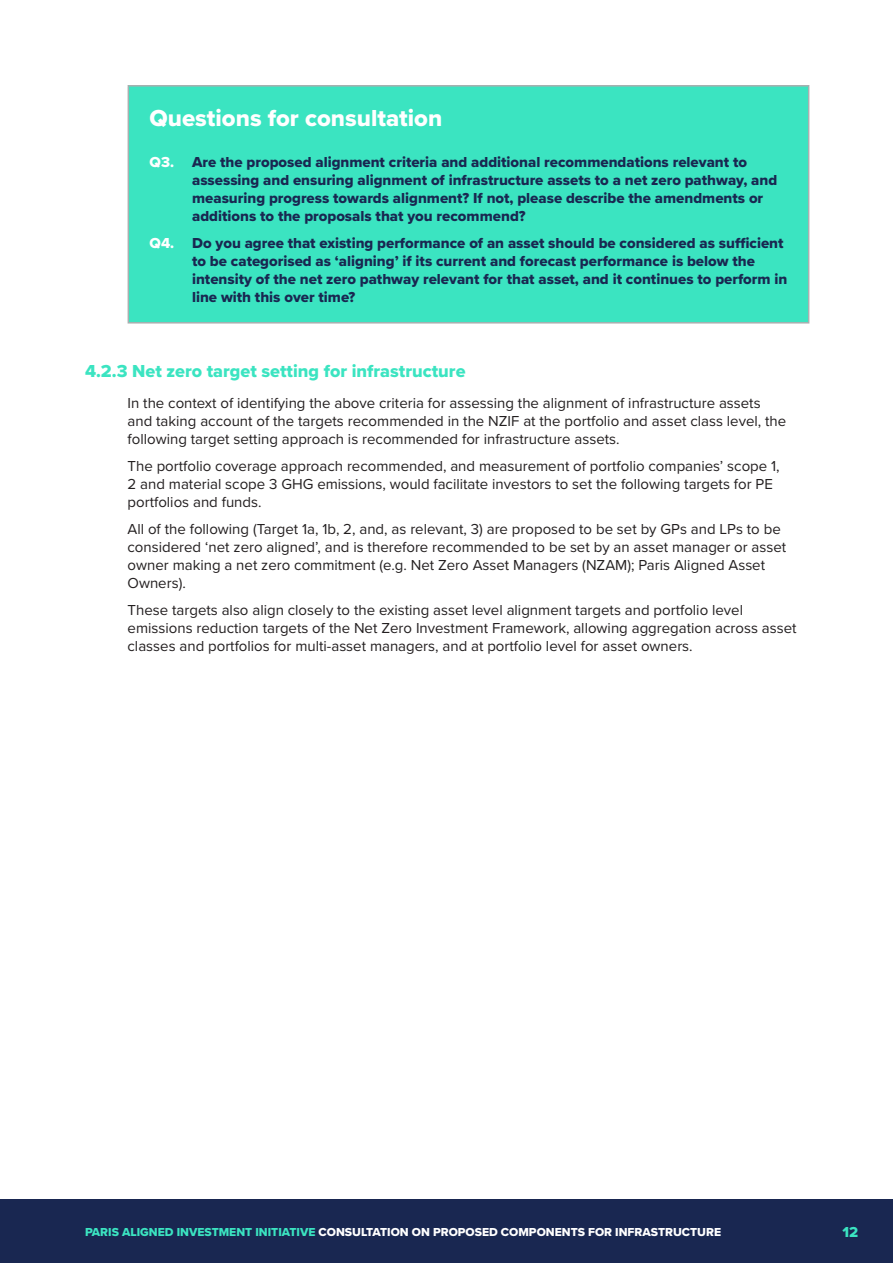
<style>
.page{position:relative;width:893px;height:1263px;background:#fff}
.page>*{position:absolute;margin:0;border:0;box-sizing:border-box;transform-origin:0 0}
.IIGCC_questions_head{font:24px "Proxima Nova Extrabld";color:#fff}
.IIGCC_heading_3{font:18px "Proxima Nova Extrabld";color:#3be4c1}
.IIGCC_text{font:15px/18px "Proxima Nova";color:#231f20}
.IIGCC_questions{font:15px/18px "Proxima Nova Extrabld";color:#192751}
.t1{font:15px "Proxima Nova Extrabld";color:#3be4c1}
.t2{font:12px "Proxima Nova Extrabld";color:#fff}
.s1{color:#fff}
.s2{color:#3be4c1}
</style>
<div class="page">
<div style="left:0;top:1199px;width:893px;height:64px;background:#192751"></div>
<div style="left:128px;top:86px;width:681px;height:237px;background:#3be4c1"></div>
<hr style="left:128px;top:85px;width:681px;height:2px;background:#abafb0">
<hr style="left:128px;top:87px;width:1px;height:235px;background:#abafb0">
<hr style="left:808px;top:87px;width:1px;height:235px;background:#abafb0">
<hr style="left:128px;top:322px;width:681px;height:2px;background:#abafb0">
<p class="IIGCC_questions_head" style="left:150px;top:100px;width:294px">Questions for consultation</p>
<p class="IIGCC_questions" style="left:192px;top:152px;width:587px;text-indent:-43px"><span class="s1">Q3.</span> Are the proposed alignment criteria and additional recommendations relevant to assessing and ensuring alignment of infrastructure assets to a net zero pathway, and measuring progress towards alignment? If not, please describe the amendments or additions to the proposals that you recommend?</p>
<p class="IIGCC_questions" style="left:192px;top:233px;width:597px;text-indent:-43px"><span class="s1">Q4.</span> Do you agree that existing performance of an asset should be considered as sufficient to be categorised as ‘aligning’ if its current and forecast performance is below the intensity of the net zero pathway relevant for that asset, and it continues to perform in line with this over time?</p>
<p class="IIGCC_heading_3" style="left:85px;top:357px;width:382px">4.2.3 Net zero target setting for infrastructure</p>
<p class="IIGCC_text" style="left:128px;top:393px;width:660px">In the context of identifying the above criteria for assessing the alignment of infrastructure assets and taking account of the targets recommended in the NZIF at the portfolio and asset class level, the following target setting approach is recommended for infrastructure assets.</p>
<p class="IIGCC_text" style="left:128px;top:456px;width:654px">The portfolio coverage approach recommended, and measurement of portfolio companies’ scope 1,<br>2 and material scope 3 GHG emissions, would facilitate investors to set the following targets for PE portfolios and funds.</p>
<p class="IIGCC_text" style="left:128px;top:519px;width:660px">All of the following (Target 1a, 1b, 2, and, as relevant, 3) are proposed to be set by GPs and LPs to be considered ‘net zero aligned’, and is therefore recommended to be set by an asset manager or asset owner making a net zero commitment (e.g. Net Zero Asset Managers (NZAM); Paris Aligned Asset Owners).</p>
<p class="IIGCC_text" style="left:128px;top:600px;width:671px">These targets also align closely to the existing asset level alignment targets and portfolio level emissions reduction targets of the Net Zero Investment Framework, allowing aggregation across asset classes and portfolios for multi-asset managers, and at portfolio level for asset owners.</p>
<p class="t2" style="left:85px;top:1223px;width:638px"><span class="s2">PARIS ALIGNED INVESTMENT INITIATIVE</span> CONSULTATION ON PROPOSED COMPONENTS FOR INFRASTRUCTURE</p>
<p class="t1" style="left:842px;top:1221px;width:17px">12</p>
</div>
